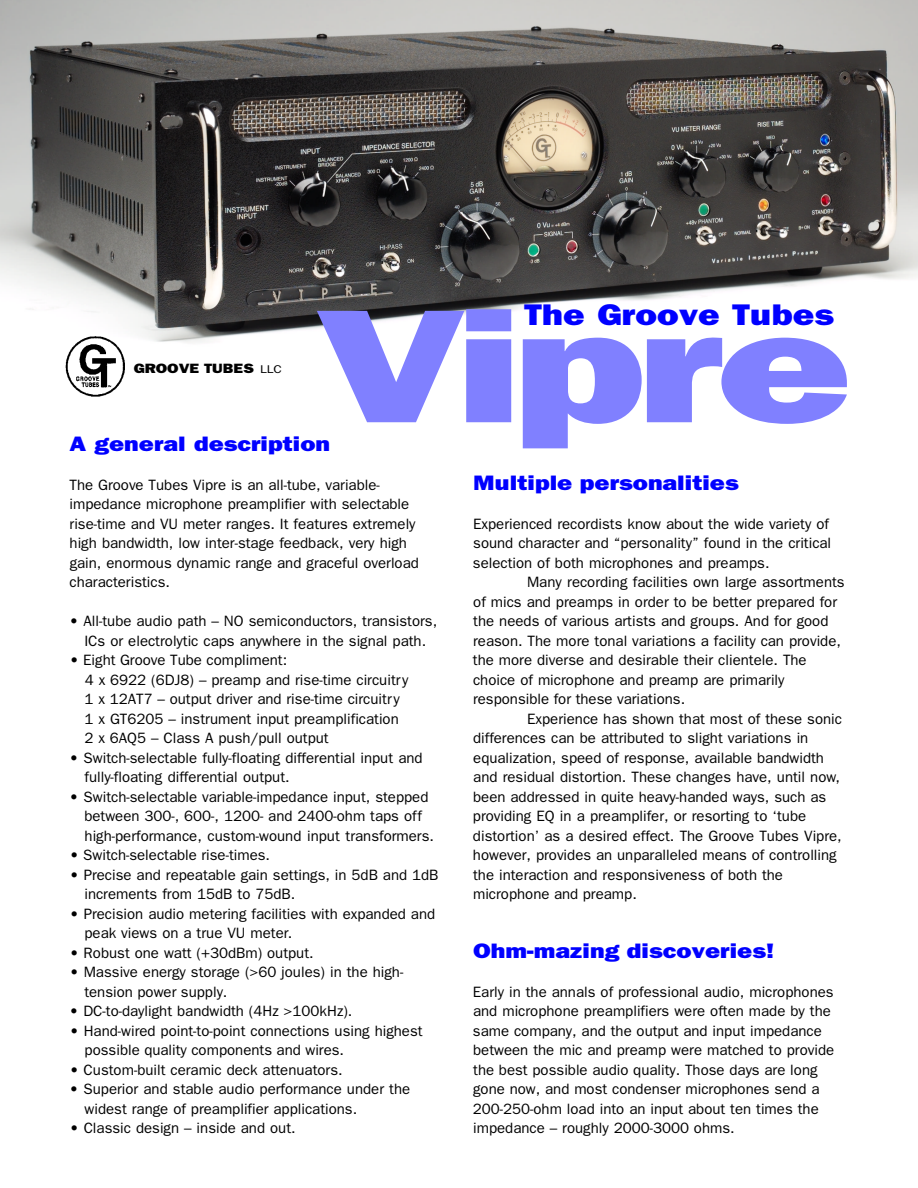
<style>
.page{position:relative;width:918px;height:1188px;background:#fff}
.page>*{position:absolute;margin:0;border:0;box-sizing:border-box;transform-origin:0 0}
.t1{font:800 162.3px "Franklin Gothic";letter-spacing:-.04em;color:#8080ff;scale:1.4 1}
.t2{font:800 30px "Franklin Gothic";color:#00f;scale:1.2 1}
.t3{font:800 21px "Franklin Gothic";color:#00f;scale:1.2 1}
.t4{font:15px/19.5px "Franklin Gothic";color:#000}
.t5{font:800 13.5px "Franklin Gothic";color:#000;scale:1.2 1}
.s1{font-weight:400;font-size:11.25px}
</style>
<div class="page">
<img style="left:0;top:0;width:918px;height:343px">
<img style="left:63px;top:335px;width:65px;height:62px">
<h2 class="t2" style="left:524px;top:304px;width:259px">The Groove Tubes</h2>
<h1 class="t1" style="left:315px;top:311px;width:386px">Vipre</h1>
<p class="t5" style="left:134px;top:363px;width:125px">GROOVE TUBES <span class="s1">LLC</span></p>
<h3 class="t3" style="left:70px;top:436px;width:219px">A general description</h3>
<p class="t4" style="left:69px;top:476px;width:351px">The Groove Tubes Vipre is an all-tube, variable&shy;impedance microphone preamplifier with selectable rise-time and VU meter ranges. It features extremely high bandwidth, low inter-stage feedback, very high gain, enormous dynamic range and graceful overload characteristics.</p>
<p class="t4" style="left:70px;top:613px;width:369px;text-align:center">• All-tube audio path – NO semiconductors, transistors,<br>ICs or electrolytic caps anywhere in the signal path.</p>
<p class="t4" style="left:84px;top:652px;width:326px;text-indent:-15px">• Eight Groove Tube compliment:<br>4 x 6922 (6DJ8) – preamp and rise-time circuitry 1 x 12AT7 – output driver and rise-time circuitry 1 x GT6205 – instrument input preamplification 2 x 6AQ5 – Class A push/pull output</p>
<p class="t4" style="left:85px;top:749px;width:340px;text-indent:-15px">• Switch-selectable fully-floating differential input and fully-floating differential output.</p>
<p class="t4" style="left:84px;top:788px;width:351px;text-indent:-15px">• Switch-selectable variable-impedance input, stepped between 300-, 600-, 1200- and 2400-ohm taps off high-performance, custom-wound input transformers.</p>
<p class="t4" style="left:70px;top:847px;width:202px">• Switch-selectable rise-times.</p>
<p class="t4" style="left:84px;top:866px;width:356px;text-indent:-15px">• Precise and repeatable gain settings, in 5dB and 1dB increments from 15dB to 75dB.</p>
<p class="t4" style="left:85px;top:905px;width:352px;text-indent:-15px">• Precision audio metering facilities with expanded and peak views on a true VU meter.</p>
<p class="t4" style="left:70px;top:944px;width:246px">• Robust one watt (+30dBm) output.</p>
<p class="t4" style="left:84px;top:964px;width:320px;text-indent:-15px">• Massive energy storage (&gt;60 joules) in the high&shy;tension power supply.</p>
<p class="t4" style="left:69px;top:1003px;width:284px">• DC-to-daylight bandwidth (4Hz &gt;100kHz).</p>
<p class="t4" style="left:85px;top:1022px;width:340px;text-indent:-15px">• Hand-wired point-to-point connections using highest possible quality components and wires.</p>
<p class="t4" style="left:70px;top:1061px;width:274px">• Custom-built ceramic deck attenuators.</p>
<p class="t4" style="left:85px;top:1081px;width:327px;text-indent:-15px">• Superior and stable audio performance under the widest range of preamplifier applications.</p>
<p class="t4" style="left:70px;top:1120px;width:227px">• Classic design – inside and out.</p>
<h3 class="t3" style="left:473px;top:475px;width:223px">Multiple personalities</h3>
<p class="t4" style="left:473px;top:515px;width:360px">Experienced recordists know about the wide variety of sound character and “personality” found in the critical selection of both microphones and preamps.</p>
<p class="t4" style="left:473px;top:574px;width:373px;text-indent:54px">Many recording facilities own large assortments of mics and preamps in order to be better prepared for the needs of various artists and groups. And for good reason. The more tonal variations a facility can provide, the more diverse and desirable their clientele. The choice of microphone and preamp are primarily responsible for these variations.</p>
<p class="t4" style="left:473px;top:710px;width:371px;text-indent:54px">Experience has shown that most of these sonic differences can be attributed to slight variations in equalization, speed of response, available bandwidth and residual distortion. These changes have, until now, been addressed in quite heavy-handed ways, such as providing EQ in a preamplifer, or resorting to ‘tube distortion’ as a desired effect. The Groove Tubes Vipre, however, provides an unparalleled means of controlling the interaction and responsiveness of both the microphone and preamp.</p>
<h3 class="t3" style="left:473px;top:943px;width:252px">Ohm-mazing discoveries!</h3>
<p class="t4" style="left:473px;top:983px;width:363px">Early in the annals of professional audio, microphones and microphone preamplifiers were often made by the same company, and the output and input impedance between the mic and preamp were matched to provide the best possible audio quality. Those days are long gone now, and most condenser microphones send a 200-250-ohm load into an input about ten times the impedance – roughly 2000-3000 ohms.</p>
</div>
